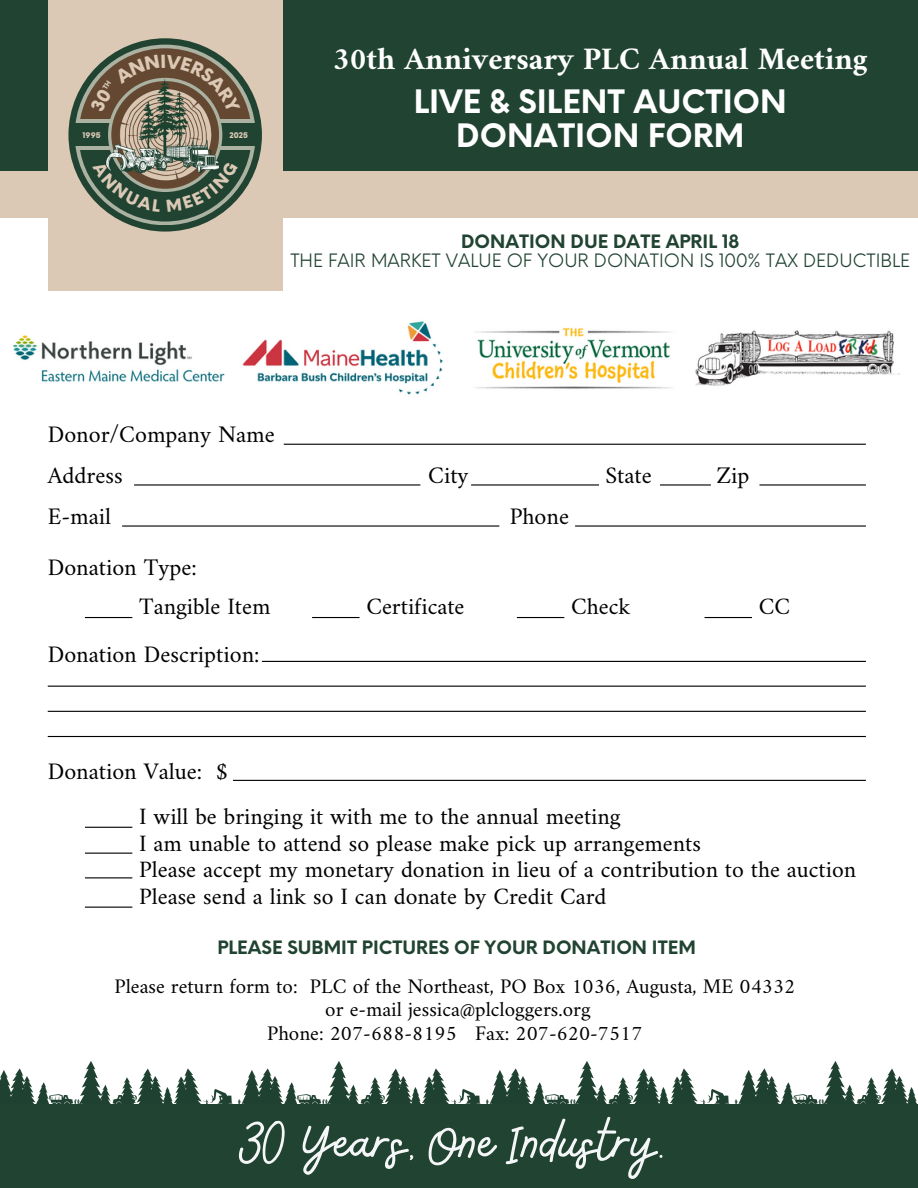
<style>
.page{position:relative;width:918px;height:1188px;background:#fff}
.page>*{position:absolute;margin:0;border:0;box-sizing:border-box;transform-origin:0 0}
.t1{font:60.45px "Bellaboo";color:#f4f6f7}
.t2{font:700 31.65px "Amiri";color:#fff}
.t3{font:700 31.5px/33.8px "Neue Einstellung";color:#fff;text-align:center}
.t4{font:24px "Amiri";color:#000}
.t5{font:23.7px/26.7px "Amiri";color:#000}
.t6{font:21px/23.7px "Amiri";color:#000;text-align:center}
.t7{font:700 18px "Neue Einstellung";color:#214332}
.t8{font:18px "Neue Einstellung";color:#214332}
.t9{font:900 7.65px "Neue Einstellung";color:#dbc9b5}
</style>
<div class="page">
<div style="left:0;top:0;width:918px;height:171px;background:#214332"></div>
<img style="left:0;top:1061px;width:917px;height:43px">
<div style="left:0;top:1104px;width:918px;height:84px;background:#214332"></div>
<div style="left:0;top:171px;width:918px;height:47px;background:#dbc9b5"></div>
<div style="left:48px;top:0;width:235px;height:290px;background:#dbc9b5"></div>
<svg style="left:68px;top:38px;width:194px;height:194px;background:#405b49"></svg>
<div style="left:74px;top:123px;width:182px;height:23px;background:#214332"></div>
<img style="left:13px;top:321px;width:887px;height:74px">
<hr style="left:284px;top:444px;width:582px;height:1px;background:#000">
<hr style="left:134px;top:484px;width:286px;height:2px;background:#000">
<hr style="left:471px;top:484px;width:128px;height:2px;background:#000">
<hr style="left:660px;top:484px;width:51px;height:2px;background:#000">
<hr style="left:759px;top:484px;width:107px;height:2px;background:#000">
<hr style="left:122px;top:525px;width:377px;height:2px;background:#000">
<hr style="left:48px;top:686px;width:818px;height:1px;background:#000">
<hr style="left:48px;top:711px;width:818px;height:1px;background:#000">
<hr style="left:48px;top:736px;width:818px;height:1px;background:#000">
<hr style="left:233px;top:780px;width:633px;height:1px;background:#000">
<hr style="left:262px;top:661px;width:604px;height:1px;background:#000">
<hr style="left:575px;top:525px;width:291px;height:2px;background:#000">
<hr style="left:85px;top:617px;width:47px;height:1px;background:#000">
<hr style="left:85px;top:827px;width:47px;height:1px;background:#000">
<hr style="left:85px;top:853px;width:47px;height:1px;background:#000">
<hr style="left:85px;top:877px;width:47px;height:1px;background:#000">
<hr style="left:85px;top:907px;width:47px;height:1px;background:#000">
<hr style="left:312px;top:617px;width:48px;height:1px;background:#000">
<hr style="left:517px;top:617px;width:47px;height:1px;background:#000">
<hr style="left:705px;top:617px;width:47px;height:1px;background:#000">
<svg style="left:79px;top:48px;width:173px;height:174px"></svg>
<p class="t9" style="left:83px;top:128px;width:20px">1995</p>
<p class="t9" style="left:230px;top:128px;width:20px">2025</p>
<p class="t2" style="left:333px;top:40px;width:536px">30th Anniversary PLC Annual Meeting</p>
<p class="t3" style="left:414px;top:82px;width:375px">LIVE &amp; SILENT AUCTION<br>DONATION FORM</p>
<p class="t7" style="left:461px;top:225px;width:280px">DONATION DUE DATE APRIL 18</p>
<p class="t8" style="left:290px;top:244px;width:621px">THE FAIR MARKET VALUE OF YOUR DONATION IS 100% TAX DEDUCTIBLE</p>
<p class="t4" style="left:48px;top:420px;width:229px">Donor/Company Name</p>
<p class="t4" style="left:48px;top:461px;width:77px">Address</p>
<p class="t4" style="left:428px;top:461px;width:42px">City</p>
<p class="t4" style="left:716px;top:461px;width:35px">Zip</p>
<p class="t4" style="left:48px;top:502px;width:65px">E-mail</p>
<p class="t4" style="left:510px;top:502px;width:61px">Phone</p>
<p class="t4" style="left:605px;top:461px;width:48px">State</p>
<p class="t4" style="left:48px;top:552px;width:150px">Donation Type:</p>
<p class="t5" style="left:139px;top:593px;width:133px">Tangible Item</p>
<p class="t4" style="left:48px;top:640px;width:213px">Donation Description:</p>
<p class="t4" style="left:48px;top:756px;width:182px">Donation Value: $</p>
<p class="t5" style="left:366px;top:593px;width:100px">Certificate</p>
<p class="t5" style="left:759px;top:593px;width:33px">CC</p>
<p class="t5" style="left:571px;top:593px;width:61px">Check</p>
<p class="t5" style="left:139px;top:802px;width:718px">I will be bringing it with me to the annual meeting<br>I am unable to attend so please make pick up arrangements<br>Please accept my monetary donation in lieu of a contribution to the auction</p>
<p class="t5" style="left:139px;top:883px;width:469px">Please send a link so I can donate by Credit Card</p>
<p class="t7" style="left:217px;top:931px;width:480px">PLEASE SUBMIT PICTURES OF YOUR DONATION ITEM</p>
<p class="t6" style="left:114px;top:974px;width:682px">Please return form to: PLC of the Northeast, PO Box 1036, Augusta, ME 04332 or e-mail jessica@plcloggers.org</p>
<p class="t6" style="left:267px;top:1021px;width:377px">Phone: 207-688-8195 Fax: 207-620-7517</p>
<p class="t1" style="left:244px;top:1103px;width:432px">30 Years, One Industry.</p>
</div>
